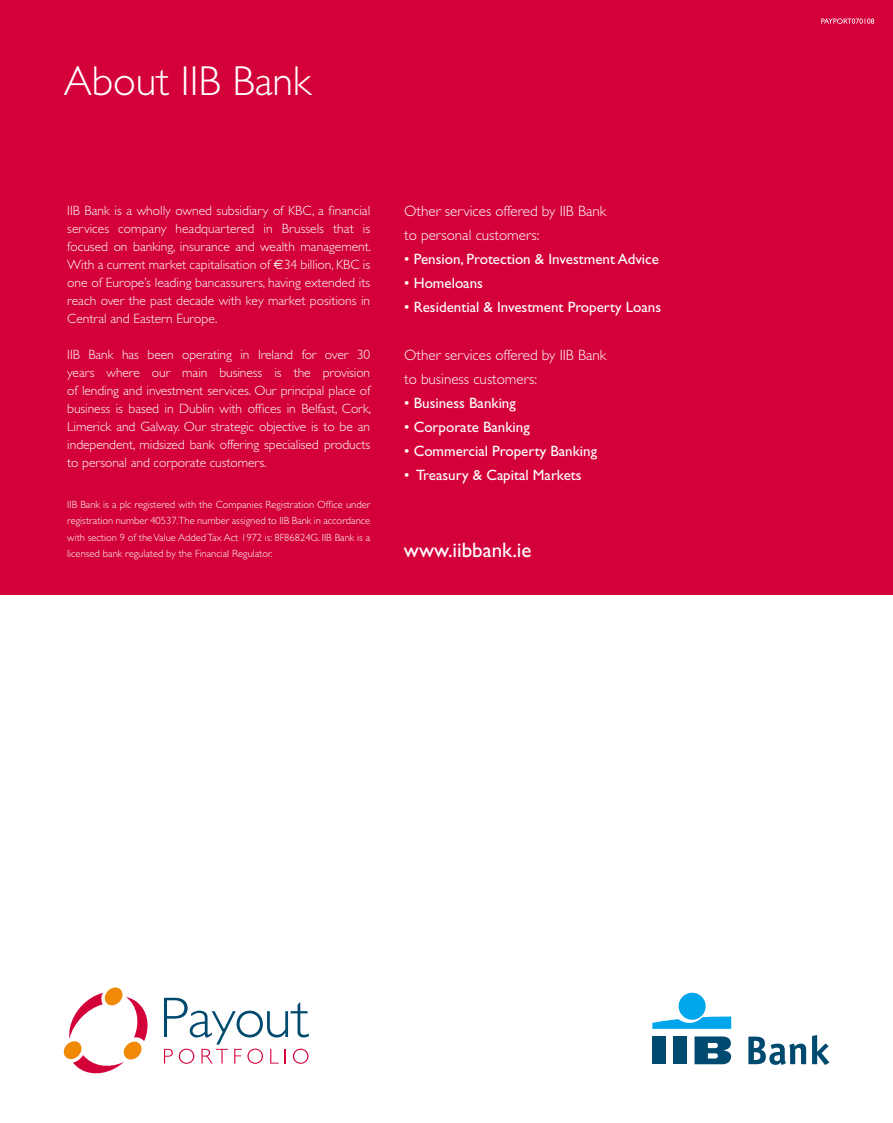
<style>
.page{position:relative;width:893px;height:1123px;background:#fff}
.page>*{position:absolute;margin:0;border:0;box-sizing:border-box;transform-origin:0 0}
.t1{font:300 42px "Gill Sans";color:#fff}
.t2{font:21px "Gill Sans";color:#fff}
.t3{font:15px "Gill Sans";color:#fff}
.t4{font:300 15px/24px "Gill Sans";color:#fff}
.t5{font:300 13.5px/18px "Gill Sans";color:#fff;text-align:justify}
.t6{font:300 10.5px/16.5px "Gill Sans";color:#fff;text-align:justify}
.s1{font-family:"Euro Sans";font-weight:400}
</style>
<div class="page">
<div style="left:0;top:0;width:893px;height:594px;background:#d30039"></div>
<svg style="left:748px;top:1036px;width:58px;height:28px"></svg>
<svg style="left:812px;top:1035px;width:17px;height:29px"></svg>
<div style="left:679px;top:992px;width:27px;height:27px;background:#00a6eb;border-radius:50%"></div>
<svg style="left:652px;top:1016px;width:79px;height:12px"></svg>
<div style="left:652px;top:1036px;width:14px;height:28px;background:#00496f"></div>
<div style="left:673px;top:1036px;width:14px;height:28px;background:#00496f"></div>
<svg style="left:694px;top:1036px;width:38px;height:28px"></svg>
<svg style="left:64px;top:987px;width:84px;height:86px"></svg>
<svg style="left:164px;top:997px;width:145px;height:66px"></svg>
<svg style="left:821px;top:18px;width:53px;height:6px"></svg>
<h1 class="t1" style="left:64px;top:58px;width:249px">About IIB Bank</h1>
<p class="t5" style="left:67px;top:202px;width:305px">IIB Bank is a wholly owned subsidiary of KBC, a financial services company headquartered in Brussels that is focused on banking, insurance and wealth management.<br>With a current market capitalisation of <span class="s1">1</span>34 billion, KBC is one of Europe’s leading bancassurers, having extended its reach over the past decade with key market positions in Central and Eastern Europe.</p>
<p class="t5" style="left:67px;top:346px;width:305px">IIB Bank has been operating in Ireland for over 30 years where our main business is the provision of lending and investment services. Our principal place of business is based in Dublin with offices in Belfast, Cork, Limerick and Galway. Our strategic objective is to be an independent, midsized bank offering specialised products to personal and corporate customers.</p>
<p class="t6" style="left:67px;top:496px;width:304px">IIB Bank is a plc registered with the Companies Registration Office under registration number 40537.The number assigned to IIB Bank in accordance with section 9 of the Value Added Tax Act 1972 is: 8F86824G. IIB Bank is a licensed bank regulated by the Financial Regulator.</p>
<p class="t4" style="left:404px;top:199px;width:203px">Other services offered by IIB Bank to personal customers:</p>
<p class="t3" style="left:404px;top:250px;width:256px">• Pension, Protection &amp; Investment Advice</p>
<p class="t3" style="left:404px;top:274px;width:80px">• Homeloans</p>
<p class="t3" style="left:404px;top:298px;width:258px">• Residential &amp; Investment Property Loans</p>
<p class="t4" style="left:404px;top:343px;width:203px">Other services offered by IIB Bank to business customers:</p>
<p class="t3" style="left:404px;top:394px;width:113px">• Business Banking</p>
<p class="t3" style="left:404px;top:418px;width:127px">• Corporate Banking</p>
<p class="t3" style="left:404px;top:442px;width:194px">• Commercial Property Banking</p>
<p class="t3" style="left:404px;top:466px;width:179px">• Treasury &amp; Capital Markets</p>
<h2 class="t2" style="left:404px;top:538px;width:129px">www.iibbank.ie</h2>
</div>
